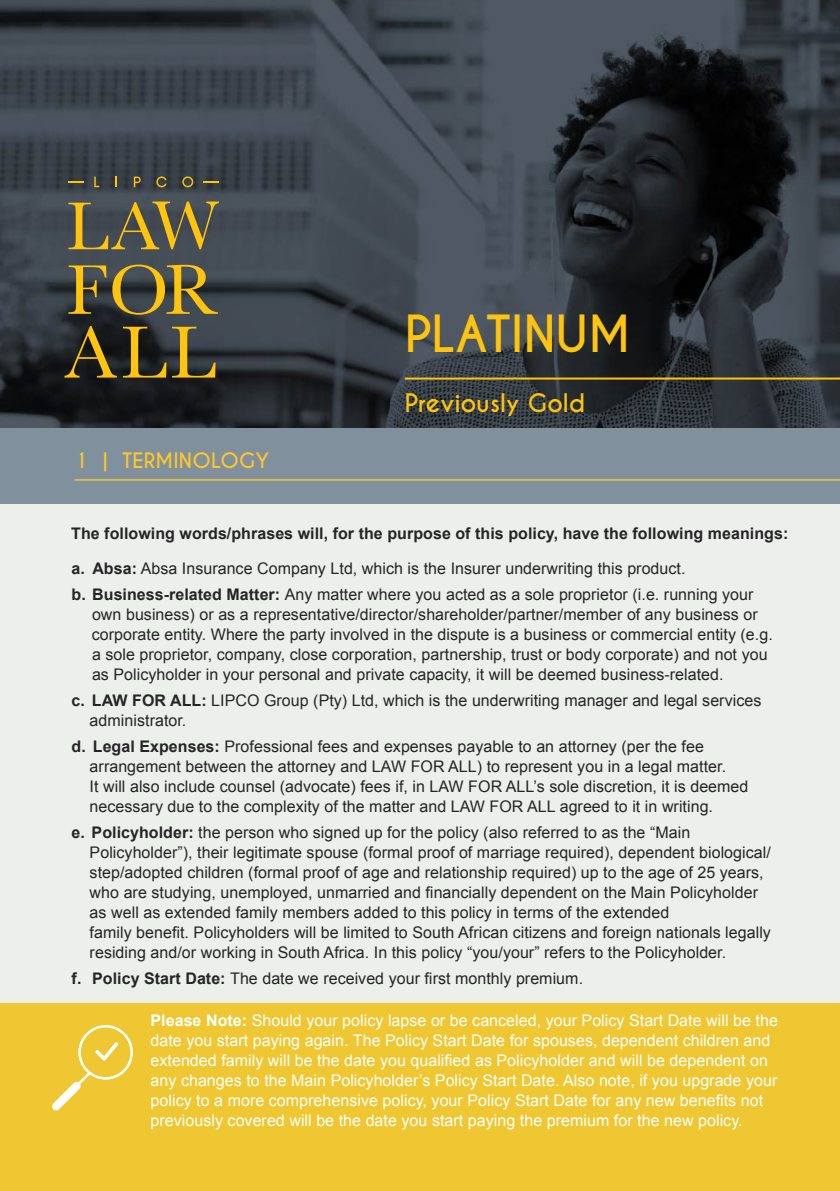
<style>
.page{position:relative;width:840px;height:1191px;background:#fff}
.page>*{position:absolute;margin:0;border:0;box-sizing:border-box;transform-origin:0 0}
.t1{font:700 48px "Caviar Dreams";color:#fec40e}
.t2{font:700 24px "Caviar Dreams";color:#fec40e}
.t3{font:700 20px "Caviar Dreams";letter-spacing:.01em;color:#fdc72c}
.t4{font:16px/20px "Arial";letter-spacing:.005em;color:#262426}
.t5{font:16px/20px "Arial";letter-spacing:.005em;color:#fff}
.t6{font:700 16px "Arial";letter-spacing:.005em;color:#262426}
.s1{font-weight:700}
</style>
<div class="page">
<div style="left:0;top:505px;width:839px;height:686px;background:#edefed"></div>
<div style="left:0;top:1003px;width:839px;height:188px;background:#eec733"></div>
<img style="left:0;top:0;width:839px;height:429px">
<div style="left:0;top:429px;width:839px;height:75px;background:#81909d"></div>
<hr style="left:74px;top:479px;width:765px;height:1px;background:#fdc72c">
<svg style="left:68px;top:181px;width:15px;height:2px"></svg>
<svg style="left:203px;top:181px;width:15px;height:2px"></svg>
<svg style="left:68px;top:201px;width:151px;height:48px;background:#6e6744"></svg>
<svg style="left:64px;top:326px;width:53px;height:51px;background:#483e1c"></svg>
<svg style="left:123px;top:327px;width:43px;height:50px;background:#52461e"></svg>
<svg style="left:172px;top:327px;width:43px;height:50px;background:#635a35"></svg>
<svg style="left:68px;top:265px;width:38px;height:49px;background:#6c6132"></svg>
<svg style="left:112px;top:264px;width:106px;height:51px;background:#726738"></svg>
<svg style="left:94px;top:177px;width:5px;height:10px"></svg>
<svg style="left:115px;top:177px;width:2px;height:10px"></svg>
<svg style="left:134px;top:177px;width:7px;height:10px"></svg>
<svg style="left:156px;top:176px;width:10px;height:11px"></svg>
<svg style="left:182px;top:176px;width:11px;height:11px"></svg>
<hr style="left:404px;top:377px;width:435px;height:2px;background:#fec40e">
<svg style="left:52px;top:1025px;width:81px;height:85px"></svg>
<p class="t1" style="left:404px;top:304px;width:227px">PLATINUM</p>
<p class="t3" style="left:74px;top:448px;width:196px">1 | TERMINOLOGY</p>
<p class="t2" style="left:404px;top:389px;width:182px">Previously Gold</p>
<p class="t6" style="left:71px;top:523px;width:718px">The following words/phrases will, for the purpose of this policy, have the following meanings:</p>
<p class="t4" style="left:72px;top:558px;width:615px"><span class="s1">a. Absa:</span> Absa Insurance Company Ltd, which is the Insurer underwriting this product.</p>
<p class="t4" style="left:72px;top:584px;width:683px"><span class="s1">b. Business-related Matter:</span> Any matter where you acted as a sole proprietor (i.e. running your</p>
<p class="t4" style="left:92px;top:604px;width:667px">own business) or as a representative/director/shareholder/partner/member of any business or</p>
<p class="t4" style="left:92px;top:624px;width:682px">corporate entity. Where the party involved in the dispute is a business or commercial entity (e.g. a sole proprietor, company, close corporation, partnership, trust or body corporate) and not you as Policyholder in your personal and private capacity, it will be deemed business-related.</p>
<p class="t4" style="left:90px;top:690px;width:672px;text-indent:-18px"><span class="s1">c. LAW FOR ALL:</span> LIPCO Group (Pty) Ltd, which is the underwriting manager and legal services administrator.</p>
<p class="t4" style="left:90px;top:736px;width:660px;text-indent:-18px"><span class="s1">d. Legal Expenses:</span> Professional fees and expenses payable to an attorney (per the fee arrangement between the attorney and LAW FOR ALL) to represent you in a legal matter.<br>It will also include counsel (advocate) fees if, in LAW FOR ALL’s sole discretion, it is deemed necessary due to the complexity of the matter and LAW FOR ALL agreed to it in writing.</p>
<p class="t4" style="left:90px;top:822px;width:682px;text-indent:-18px"><span class="s1">e. Policyholder:</span> the person who signed up for the policy (also referred to as the “Main Policyholder”), their legitimate spouse (formal proof of marriage required), dependent biological/ step/adopted children (formal proof of age and relationship required) up to the age of 25 years, who are studying, unemployed, unmarried and financially dependent on the Main Policyholder as well as extended family members added to this policy in terms of the extended<br>family benefit. Policyholders will be limited to South African citizens and foreign nationals legally residing and/or working in South Africa. In this policy “you/your” refers to the Policyholder.</p>
<p class="t4" style="left:72px;top:968px;width:512px"><span class="s1">f. Policy Start Date:</span> The date we received your first monthly premium.</p>
<p class="t5" style="left:150px;top:1010px;width:628px"><span class="s1">Please Note:</span> Should your policy lapse or be canceled, your Policy Start Date will be the date you start paying again. The Policy Start Date for spouses, dependent children and extended family will be the date you qualified as Policyholder and will be dependent on any changes to the Main Policyholder’s Policy Start Date. Also note, if you upgrade your policy to a more comprehensive policy, your Policy Start Date for any new benefits not previously covered will be the date you start paying the premium for the new policy.</p>
</div>
